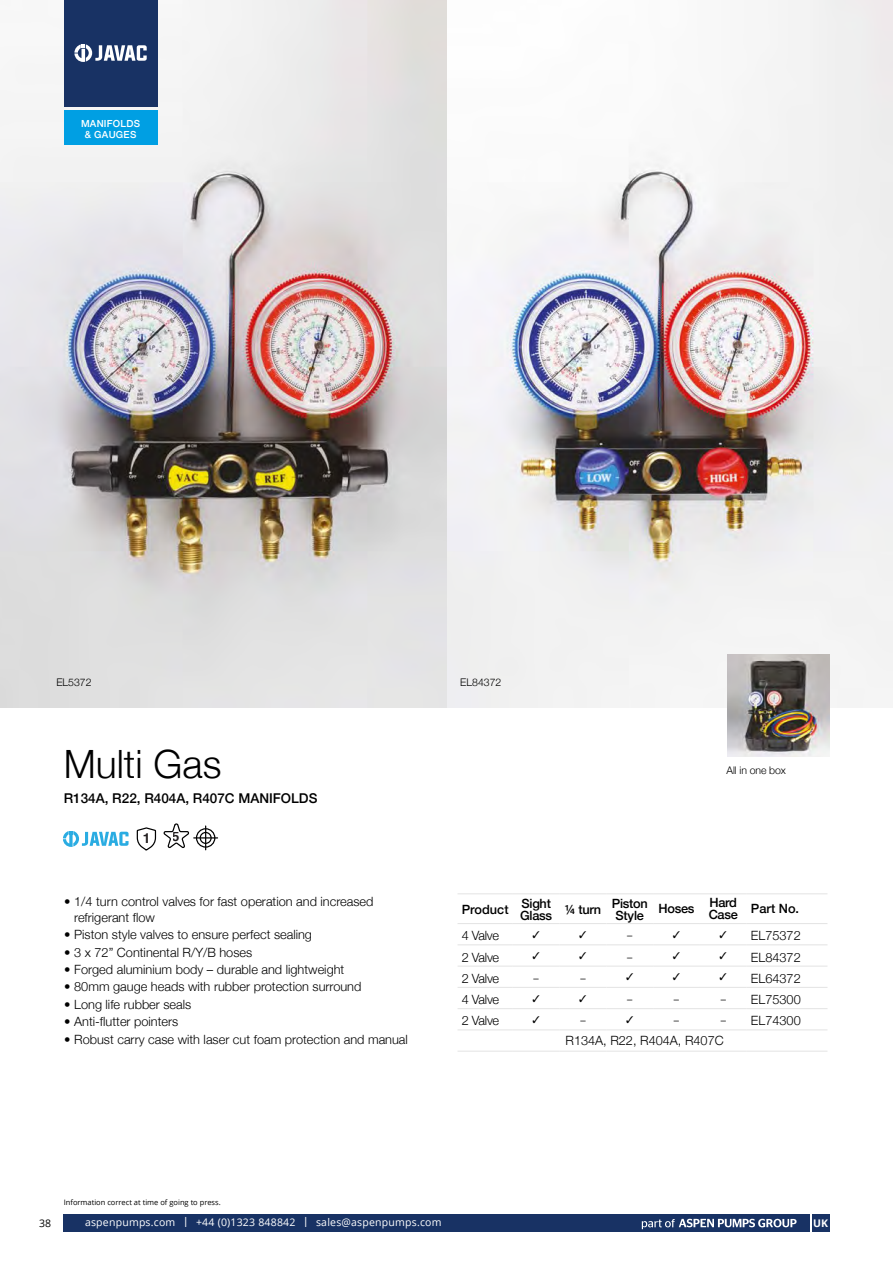
<style>
.page{position:relative;width:893px;height:1263px;background:#fff}
.page>*{position:absolute;margin:0;border:0;box-sizing:border-box;transform-origin:0 0}
.t1{font:300 39px "Helvetica Neue";color:#000}
.t2{font:500 13.5px "Helvetica Neue";color:#000}
.t3{font:300 12.75px/15.3px "Helvetica Neue";color:#000}
.t4{font:500 12.75px/12px "Helvetica Neue";letter-spacing:-.02em;color:#000}
.t5{font:500 12.75px "Helvetica Neue";color:#000}
.t6{font:10.5px "Open Sans";letter-spacing:.02em;color:#fff}
.t7{font:300 10.5px "Helvetica Neue";color:#000}
.t8{font:10.5px "Open Sans";color:#000}
.t9{font:700 10.5px "Open Sans";color:#fff}
.t10{font:500 9.75px/10.5px "Helvetica Neue";letter-spacing:.025em;color:#fff;text-align:center}
.t11{font:7.5px "Open Sans";color:#000}
.s1{font-size:10.5px}
.s2{font-size:13.2px}
</style>
<div class="page">
<img style="left:0;top:0;width:893px;height:707px">
<svg style="left:63px;top:831px;width:66px;height:16px"></svg>
<svg style="left:136px;top:824px;width:82px;height:27px"></svg>
<img style="left:727px;top:655px;width:102px;height:102px">
<hr style="left:747px;top:944px;width:80px;height:1px;background:#e3e3e3">
<hr style="left:458px;top:893px;width:55px;height:1px;background:#e3e3e3">
<hr style="left:513px;top:893px;width:47px;height:1px;background:#e3e3e3">
<hr style="left:560px;top:893px;width:46px;height:1px;background:#e3e3e3">
<hr style="left:606px;top:893px;width:47px;height:1px;background:#e3e3e3">
<hr style="left:653px;top:893px;width:47px;height:1px;background:#e3e3e3">
<hr style="left:700px;top:893px;width:47px;height:1px;background:#e3e3e3">
<hr style="left:747px;top:893px;width:80px;height:1px;background:#e3e3e3">
<hr style="left:747px;top:966px;width:80px;height:1px;background:#e3e3e3">
<hr style="left:513px;top:923px;width:47px;height:1px;background:#e3e3e3">
<hr style="left:560px;top:923px;width:46px;height:1px;background:#e3e3e3">
<hr style="left:606px;top:923px;width:47px;height:1px;background:#e3e3e3">
<hr style="left:513px;top:944px;width:47px;height:1px;background:#e3e3e3">
<hr style="left:560px;top:944px;width:46px;height:1px;background:#e3e3e3">
<hr style="left:606px;top:944px;width:47px;height:1px;background:#e3e3e3">
<hr style="left:513px;top:966px;width:47px;height:1px;background:#e3e3e3">
<hr style="left:560px;top:966px;width:46px;height:1px;background:#e3e3e3">
<hr style="left:606px;top:966px;width:47px;height:1px;background:#e3e3e3">
<hr style="left:513px;top:987px;width:47px;height:1px;background:#e3e3e3">
<hr style="left:560px;top:987px;width:46px;height:1px;background:#e3e3e3">
<hr style="left:606px;top:987px;width:47px;height:1px;background:#e3e3e3">
<hr style="left:653px;top:923px;width:47px;height:1px;background:#e3e3e3">
<hr style="left:700px;top:923px;width:47px;height:1px;background:#e3e3e3">
<hr style="left:653px;top:944px;width:47px;height:1px;background:#e3e3e3">
<hr style="left:700px;top:944px;width:47px;height:1px;background:#e3e3e3">
<hr style="left:653px;top:966px;width:47px;height:1px;background:#e3e3e3">
<hr style="left:700px;top:966px;width:47px;height:1px;background:#e3e3e3">
<hr style="left:653px;top:987px;width:47px;height:1px;background:#e3e3e3">
<hr style="left:700px;top:987px;width:47px;height:1px;background:#e3e3e3">
<hr style="left:747px;top:987px;width:80px;height:1px;background:#e3e3e3">
<hr style="left:513px;top:1008px;width:47px;height:1px;background:#e3e3e3">
<hr style="left:560px;top:1008px;width:46px;height:1px;background:#e3e3e3">
<hr style="left:606px;top:1008px;width:47px;height:1px;background:#e3e3e3">
<hr style="left:653px;top:1008px;width:47px;height:1px;background:#e3e3e3">
<hr style="left:700px;top:1008px;width:47px;height:1px;background:#e3e3e3">
<hr style="left:747px;top:1008px;width:80px;height:1px;background:#e3e3e3">
<hr style="left:458px;top:1051px;width:55px;height:1px;background:#e3e3e3">
<hr style="left:513px;top:1051px;width:47px;height:1px;background:#e3e3e3">
<hr style="left:560px;top:1051px;width:46px;height:1px;background:#e3e3e3">
<hr style="left:606px;top:1051px;width:47px;height:1px;background:#e3e3e3">
<hr style="left:653px;top:1051px;width:47px;height:1px;background:#e3e3e3">
<hr style="left:700px;top:1051px;width:47px;height:1px;background:#e3e3e3">
<hr style="left:747px;top:1051px;width:80px;height:1px;background:#e3e3e3">
<hr style="left:513px;top:1029px;width:47px;height:1px;background:#e3e3e3">
<hr style="left:560px;top:1029px;width:46px;height:1px;background:#e3e3e3">
<hr style="left:606px;top:1029px;width:47px;height:1px;background:#e3e3e3">
<hr style="left:653px;top:1029px;width:47px;height:1px;background:#e3e3e3">
<hr style="left:700px;top:1029px;width:47px;height:1px;background:#e3e3e3">
<hr style="left:747px;top:1029px;width:80px;height:1px;background:#e3e3e3">
<hr style="left:458px;top:923px;width:55px;height:1px;background:#e3e3e3">
<hr style="left:747px;top:923px;width:80px;height:1px;background:#e3e3e3">
<hr style="left:458px;top:944px;width:55px;height:1px;background:#e3e3e3">
<hr style="left:458px;top:966px;width:55px;height:1px;background:#e3e3e3">
<hr style="left:458px;top:987px;width:55px;height:1px;background:#e3e3e3">
<hr style="left:458px;top:1008px;width:55px;height:1px;background:#e3e3e3">
<hr style="left:458px;top:1029px;width:55px;height:1px;background:#e3e3e3">
<svg style="left:64px;top:0;width:93px;height:145px"></svg>
<div style="left:64px;top:1214px;width:746px;height:17px;background:#183264"></div>
<div style="left:812px;top:1214px;width:17px;height:17px;background:#183264"></div>
<svg style="left:642px;top:1219px;width:154px;height:10px"></svg>
<p class="t10" style="left:81px;top:118px;width:61px">MANIFOLDS &amp; GAUGES</p>
<p class="t7" style="left:56px;top:674px;width:37px">EL5372</p>
<h1 class="t1" style="left:64px;top:732px;width:159px">Multi Gas</h1>
<p class="t2" style="left:64px;top:787px;width:255px">R134A, R22, R404A, R407C MANIFOLDS</p>
<p class="t3" style="left:74px;top:893px;width:301px;text-indent:-10px">• 1/4 turn control valves for fast operation and increased refrigerant flow</p>
<p class="t3" style="left:64px;top:926px;width:249px">• Piston style valves to ensure perfect sealing</p>
<p class="t3" style="left:64px;top:943px;width:189px">• 3 x 72” Continental R/Y/B hoses</p>
<p class="t3" style="left:64px;top:961px;width:282px">• Forged aluminium body – durable and lightweight</p>
<p class="t3" style="left:64px;top:978px;width:299px">• 80mm gauge heads with rubber protection surround</p>
<p class="t3" style="left:64px;top:996px;width:129px">• Long life rubber seals</p>
<p class="t3" style="left:64px;top:1013px;width:116px">• Anti-flutter pointers</p>
<p class="t3" style="left:64px;top:1030px;width:345px">• Robust carry case with laser cut foam protection and manual</p>
<p class="t7" style="left:460px;top:674px;width:43px">EL84372</p>
<p class="t7" style="left:727px;top:762px;width:61px">All in one box</p>
<p class="t5" style="left:462px;top:899px;width:48px">Product</p>
<p class="t4" style="left:520px;top:896px;width:34px">Sight<br>Glass</p>
<p class="t4" style="left:565px;top:902px;width:38px">¼ turn</p>
<p class="t4" style="left:612px;top:896px;width:38px;text-align:center">Piston<br>Style</p>
<p class="t4" style="left:658px;top:902px;width:38px">Hoses</p>
<p class="t4" style="left:709px;top:896px;width:31px">Hard<br>Case</p>
<p class="t4" style="left:751px;top:902px;width:50px">Part No.</p>
<p class="t3" style="left:462px;top:927px;width:39px">4 Valve</p>
<p class="t7" style="left:627px;top:927px;width:7px">–</p>
<p class="t3" style="left:720px;top:927px;width:83px">✓ EL75372</p>
<p class="t3" style="left:462px;top:948px;width:39px">2 Valve</p>
<p class="t7" style="left:627px;top:948px;width:7px">–</p>
<p class="t3" style="left:720px;top:948px;width:83px">✓ EL84372</p>
<p class="t3" style="left:462px;top:970px;width:39px">2 Valve</p>
<p class="t7" style="left:534px;top:969px;width:7px">–</p>
<p class="t7" style="left:580px;top:969px;width:7px">–</p>
<p class="t3" style="left:720px;top:970px;width:83px">✓ EL64372</p>
<p class="t3" style="left:462px;top:991px;width:39px">4 Valve</p>
<p class="t7" style="left:627px;top:991px;width:7px">–</p>
<p class="t7" style="left:674px;top:991px;width:7px">–</p>
<p class="t3" style="left:721px;top:991px;width:82px"><span class="s1">–</span> EL75300</p>
<p class="t3" style="left:462px;top:1012px;width:39px">2 Valve</p>
<p class="t7" style="left:580px;top:1012px;width:7px">–</p>
<p class="t7" style="left:674px;top:1012px;width:7px">–</p>
<p class="t3" style="left:565px;top:1010px;width:237px;line-height:19.8px;text-indent:155px"><span class="s1">–</span> EL74300<br>R134A, R22, R404A, R407C</p>
<p class="t11" style="left:64px;top:1197px;width:159px">Information correct at time of going to press.</p>
<p class="t6" style="left:85px;top:1215px;width:224px">aspenpumps.com <span class="s2">l</span> +44 (0)1323 848842 <span class="s2">l</span></p>
<p class="t8" style="left:39px;top:1215px;width:14px">38</p>
<p class="t6" style="left:316px;top:1215px;width:127px">sales@aspenpumps.com</p>
<p class="t9" style="left:813px;top:1215px;width:16px">UK</p>
</div>
